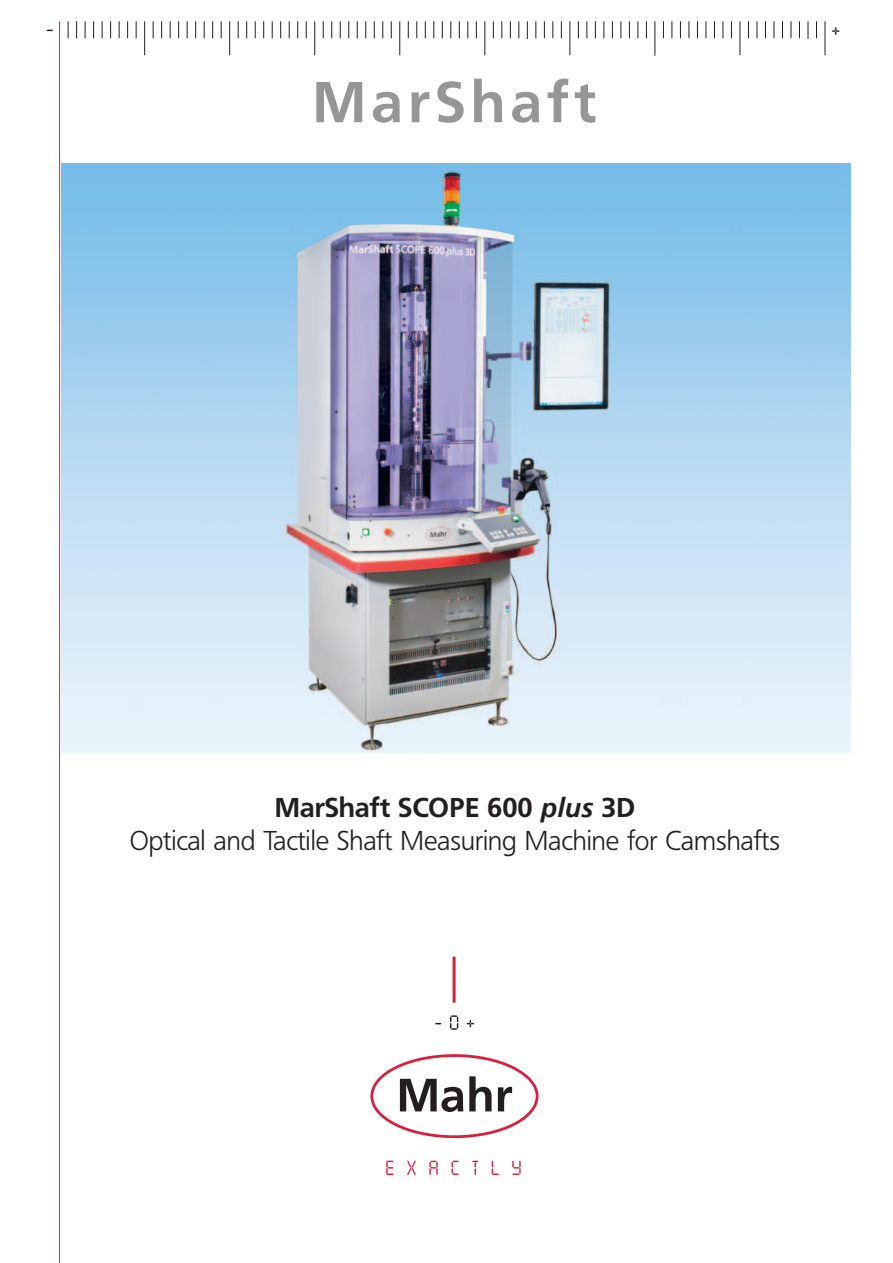
<style>
.page{position:relative;width:893px;height:1263px;background:#fff}
.page>*{position:absolute;margin:0;border:0;box-sizing:border-box;transform-origin:0 0}
.t1{font:700 57px "Frutiger BQ";letter-spacing:.1em;color:#949698}
.t2{font:300 27px/32.4px "Frutiger BQ";color:#231f20;text-align:center}
.t3{font:18px "Digital ICG";color:#231f20}
.s1{font-weight:700}
.s2{font-family:"Frutiger 66";font-weight:700;font-style:italic}
</style>
<div class="page">
<img style="left:61px;top:163px;width:789px;height:590px">
<svg style="left:386px;top:1161px;width:7px;height:14px"></svg>
<svg style="left:407px;top:1161px;width:9px;height:14px"></svg>
<svg style="left:429px;top:1161px;width:9px;height:14px"></svg>
<svg style="left:451px;top:1161px;width:8px;height:14px"></svg>
<svg style="left:472px;top:1161px;width:6px;height:14px"></svg>
<svg style="left:492px;top:1161px;width:7px;height:14px"></svg>
<svg style="left:512px;top:1161px;width:9px;height:14px"></svg>
<div style="left:370px;top:1054px;width:168px;height:84px;border:3px solid #da1f3d;border-radius:50%"></div>
<svg style="left:400px;top:1076px;width:112px;height:36px"></svg>
<svg style="left:450px;top:1015px;width:8px;height:15px"></svg>
<hr style="left:453px;top:957px;width:3px;height:46px;background:#da1f3d">
<svg style="left:466px;top:1020px;width:8px;height:7px"></svg>
<svg style="left:68px;top:21px;width:1px;height:17px"></svg>
<svg style="left:76px;top:21px;width:1px;height:17px"></svg>
<svg style="left:85px;top:21px;width:1px;height:17px"></svg>
<svg style="left:93px;top:21px;width:1px;height:17px"></svg>
<svg style="left:102px;top:21px;width:1px;height:17px"></svg>
<svg style="left:110px;top:21px;width:1px;height:17px"></svg>
<svg style="left:119px;top:21px;width:1px;height:17px"></svg>
<svg style="left:127px;top:21px;width:1px;height:17px"></svg>
<svg style="left:136px;top:21px;width:1px;height:17px"></svg>
<hr style="left:144px;top:21px;width:1px;height:34px;background:#231f20">
<svg style="left:161px;top:21px;width:1px;height:17px"></svg>
<svg style="left:170px;top:21px;width:1px;height:17px"></svg>
<svg style="left:178px;top:21px;width:1px;height:17px"></svg>
<svg style="left:187px;top:21px;width:1px;height:17px"></svg>
<svg style="left:195px;top:21px;width:1px;height:17px"></svg>
<svg style="left:204px;top:21px;width:1px;height:17px"></svg>
<svg style="left:212px;top:21px;width:1px;height:17px"></svg>
<svg style="left:221px;top:21px;width:1px;height:17px"></svg>
<hr style="left:229px;top:21px;width:1px;height:34px;background:#231f20">
<svg style="left:238px;top:21px;width:1px;height:17px"></svg>
<svg style="left:255px;top:21px;width:1px;height:17px"></svg>
<svg style="left:263px;top:21px;width:1px;height:17px"></svg>
<svg style="left:272px;top:21px;width:1px;height:17px"></svg>
<svg style="left:280px;top:21px;width:1px;height:17px"></svg>
<svg style="left:289px;top:21px;width:1px;height:17px"></svg>
<svg style="left:297px;top:21px;width:1px;height:17px"></svg>
<svg style="left:306px;top:21px;width:1px;height:17px"></svg>
<hr style="left:314px;top:21px;width:1px;height:34px;background:#231f20">
<svg style="left:323px;top:21px;width:1px;height:17px"></svg>
<svg style="left:331px;top:21px;width:1px;height:17px"></svg>
<svg style="left:348px;top:21px;width:1px;height:17px"></svg>
<svg style="left:357px;top:21px;width:1px;height:17px"></svg>
<svg style="left:365px;top:21px;width:1px;height:17px"></svg>
<svg style="left:374px;top:21px;width:1px;height:17px"></svg>
<svg style="left:382px;top:21px;width:1px;height:17px"></svg>
<svg style="left:391px;top:21px;width:1px;height:17px"></svg>
<hr style="left:399px;top:21px;width:1px;height:34px;background:#231f20">
<svg style="left:408px;top:21px;width:1px;height:17px"></svg>
<svg style="left:416px;top:21px;width:1px;height:17px"></svg>
<svg style="left:425px;top:21px;width:1px;height:17px"></svg>
<svg style="left:442px;top:21px;width:1px;height:17px"></svg>
<svg style="left:450px;top:21px;width:1px;height:17px"></svg>
<svg style="left:459px;top:21px;width:1px;height:17px"></svg>
<svg style="left:467px;top:21px;width:1px;height:17px"></svg>
<svg style="left:476px;top:21px;width:1px;height:17px"></svg>
<hr style="left:484px;top:21px;width:1px;height:34px;background:#231f20">
<svg style="left:493px;top:21px;width:1px;height:17px"></svg>
<svg style="left:501px;top:21px;width:1px;height:17px"></svg>
<svg style="left:510px;top:21px;width:1px;height:17px"></svg>
<svg style="left:519px;top:21px;width:1px;height:17px"></svg>
<svg style="left:536px;top:21px;width:1px;height:17px"></svg>
<svg style="left:544px;top:21px;width:1px;height:17px"></svg>
<svg style="left:553px;top:21px;width:1px;height:17px"></svg>
<svg style="left:561px;top:21px;width:1px;height:17px"></svg>
<hr style="left:570px;top:21px;width:1px;height:34px;background:#231f20">
<svg style="left:578px;top:21px;width:1px;height:17px"></svg>
<svg style="left:587px;top:21px;width:1px;height:17px"></svg>
<svg style="left:595px;top:21px;width:1px;height:17px"></svg>
<svg style="left:604px;top:21px;width:1px;height:17px"></svg>
<svg style="left:612px;top:21px;width:1px;height:17px"></svg>
<svg style="left:629px;top:21px;width:1px;height:17px"></svg>
<svg style="left:638px;top:21px;width:1px;height:17px"></svg>
<svg style="left:646px;top:21px;width:1px;height:17px"></svg>
<hr style="left:655px;top:21px;width:1px;height:35px;background:#231f20">
<svg style="left:663px;top:21px;width:1px;height:17px"></svg>
<svg style="left:672px;top:21px;width:1px;height:17px"></svg>
<svg style="left:680px;top:21px;width:1px;height:17px"></svg>
<svg style="left:689px;top:21px;width:1px;height:17px"></svg>
<svg style="left:697px;top:21px;width:1px;height:17px"></svg>
<svg style="left:706px;top:21px;width:1px;height:17px"></svg>
<svg style="left:723px;top:21px;width:1px;height:17px"></svg>
<svg style="left:731px;top:21px;width:1px;height:17px"></svg>
<hr style="left:740px;top:21px;width:1px;height:34px;background:#231f20">
<svg style="left:748px;top:21px;width:1px;height:17px"></svg>
<svg style="left:757px;top:21px;width:1px;height:17px"></svg>
<svg style="left:765px;top:21px;width:1px;height:17px"></svg>
<svg style="left:774px;top:21px;width:1px;height:17px"></svg>
<svg style="left:782px;top:21px;width:1px;height:17px"></svg>
<svg style="left:791px;top:21px;width:1px;height:17px"></svg>
<svg style="left:799px;top:21px;width:1px;height:17px"></svg>
<svg style="left:816px;top:21px;width:1px;height:17px"></svg>
<hr style="left:825px;top:21px;width:1px;height:34px;background:#231f20">
<svg style="left:153px;top:21px;width:1px;height:17px"></svg>
<svg style="left:246px;top:21px;width:1px;height:17px"></svg>
<svg style="left:340px;top:21px;width:1px;height:17px"></svg>
<svg style="left:433px;top:21px;width:1px;height:17px"></svg>
<svg style="left:527px;top:21px;width:1px;height:18px"></svg>
<svg style="left:621px;top:21px;width:1px;height:17px"></svg>
<svg style="left:714px;top:21px;width:1px;height:17px"></svg>
<svg style="left:808px;top:21px;width:1px;height:18px"></svg>
<hr style="left:59px;top:21px;width:1px;height:1242px;background:#da1f3d">
<p class="t3" style="left:46px;top:17px;width:10px">-</p>
<p class="t3" style="left:831px;top:18px;width:11px">+</p>
<h1 class="t1" style="left:313px;top:68px;width:285px">MarShaft</h1>
<p class="t2" style="left:130px;top:792px;width:652px"><span class="s1">MarShaft SCOPE 600</span> <span class="s2">plus</span> <span class="s1">3D<br></span>Optical and Tactile Shaft Measuring Machine for Camshafts</p>
</div>
